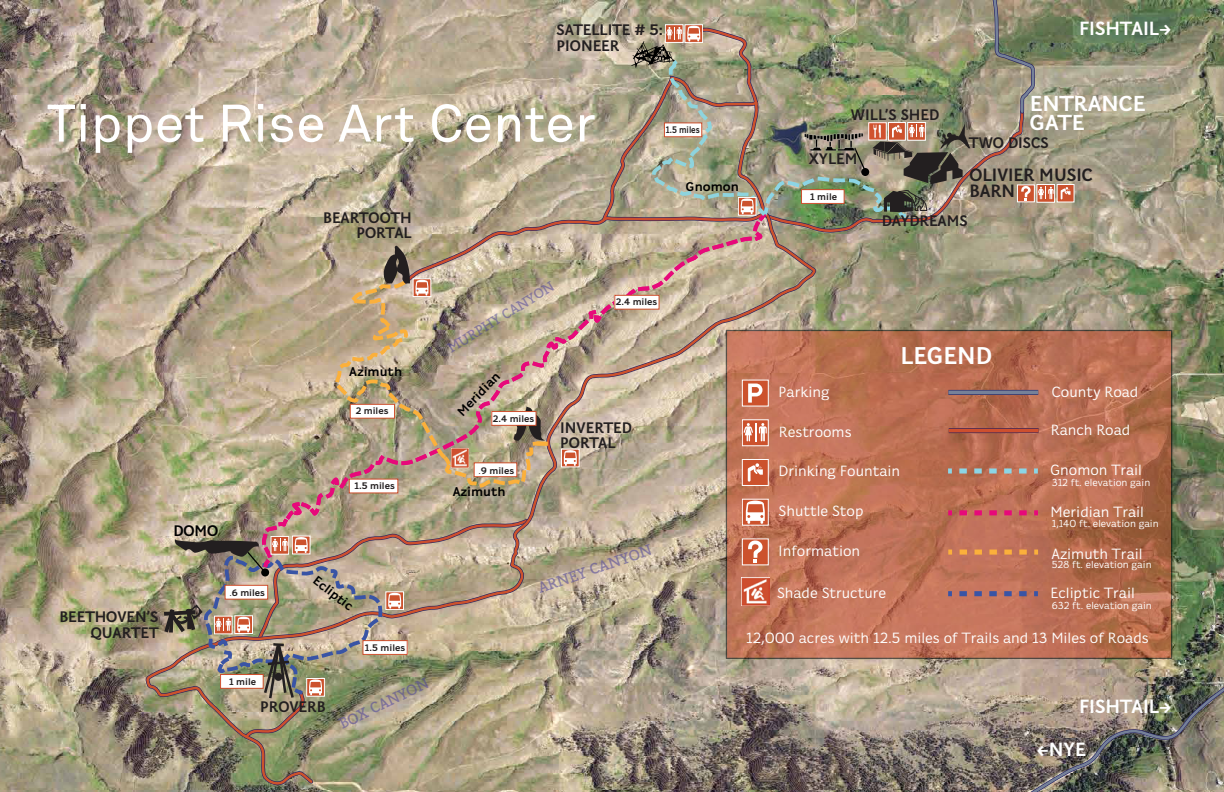
<style>
.page{position:relative;width:1224px;height:792px;background:#fff}
.page>*{position:absolute;margin:0;border:0;box-sizing:border-box;transform-origin:0 0}
.t1{font:52px "Akkurat Std";color:#fff}
.t2{font:700 24.2px "Karlo Sans";color:#fff}
.t3{font:700 21.6px/19px "Karlo Sans";color:#fff}
.t4{font:700 19px "Karlo Sans";color:#fff}
.t5{font:700 17.8px/16.5px "Karlo Sans";color:#231f20}
.t6{font:700 15.2px/15.2px "Karlo Sans";color:#231f20}
.t7{font:500 15.2px "Karlo Serif";color:rgb(81 71 154/.75)}
.t8{font:700 15.2px "Karlo Sans";color:#010101}
.t9{font:14.8px "Karlo Sans";color:#fff}
.t10{font:500 14px "Karlo Serif";color:rgb(81 71 154/.75)}
.t11{font:700 12.7px "Karlo Sans";color:#000}
.t12{font:10.2px "Karlo Sans";color:#fff}
.t13{font:700 9.5px "Karlo Sans";color:#231f20}
.t14{font:700 9.5px "Karlo Sans";color:#231f20;scale:.83 1}
.s1{font-family:"Karlo Serif"}
.s2{font-family:"Avenir Next";font-weight:400}
</style>
<div class="page">
<img style="left:0;top:0;width:160px;height:792px">
<img style="left:144px;top:211px;width:46px;height:579px">
<svg style="left:1054px;top:0;width:170px;height:523px;background:#9b886c"></svg>
<img style="left:192px;top:525px;width:1032px;height:267px">
<svg style="left:1059px;top:186px;width:13px;height:14px"></svg>
<div style="left:1057px;top:184px;width:17px;height:18px;border:1px solid #fff"></div>
<svg style="left:1061px;top:187px;width:10px;height:13px"></svg>
<div style="left:1037px;top:184px;width:18px;height:18px;border:1px solid #fff"></div>
<img style="left:160px;top:0;width:894px;height:741px">
<p class="t6" style="left:557px;top:23px;width:108px">SATELLITE # 5:<br>PIONEER</p>
<p class="t4" style="left:1079px;top:17px;width:94px">FISHTAIL<span class="s1">&gt;</span></p>
<h1 class="t1" style="left:47px;top:93px;width:550px">Tippet Rise Art Center</h1>
<p class="t6" style="left:323px;top:210px;width:90px;text-align:right">BEARTOOTH<br>PORTAL</p>
<p class="t14" style="left:666px;top:124px;width:42px">1.5 miles</p>
<p class="t11" style="left:686px;top:179px;width:55px">Gnomon</p>
<p class="t6" style="left:851px;top:107px;width:90px">WILL’S SHED</p>
<p class="t6" style="left:809px;top:151px;width:50px">XYLEM</p>
<p class="t13" style="left:810px;top:191px;width:28px">1 mile</p>
<h3 class="t3" style="left:1030px;top:94px;width:117px">ENTRANCE<br>GATE</h3>
<p class="t6" style="left:969px;top:136px;width:81px">TWO DISCS</p>
<p class="t5" style="left:969px;top:167px;width:125px">OLIVIER MUSIC<br>BARN</p>
<p class="t6" style="left:882px;top:213px;width:88px">DAYDREAMS</p>
<p class="t11" style="left:349px;top:364px;width:54px">Azimuth</p>
<p class="t13" style="left:356px;top:405px;width:34px">2 miles</p>
<p class="t6" style="left:59px;top:609px;width:101px;text-align:right">BEETHOVEN’S<br>QUARTET</p>
<p class="t8" style="left:173px;top:522px;width:46px">DOMO</p>
<p class="t13" style="left:355px;top:480px;width:42px">1.5 miles</p>
<p class="t13" style="left:229px;top:587px;width:37px"><span class="s2">.</span>6 miles</p>
<p class="t11" style="left:320px;top:573px;width:48px;rotate:38deg">Ecliptic</p>
<p class="t13" style="left:365px;top:642px;width:42px">1.5 miles</p>
<p class="t13" style="left:229px;top:676px;width:28px">1 mile</p>
<p class="t6" style="left:260px;top:700px;width:67px">PROVERB</p>
<p class="t7" style="left:336px;top:716px;width:99px;rotate:-26deg">BOX CANYON</p>
<p class="t10" style="left:445px;top:342px;width:123px;rotate:-32deg">MURPHY CANYON</p>
<p class="t13" style="left:616px;top:296px;width:43px">2.4 miles</p>
<p class="t11" style="left:454px;top:408px;width:56px;rotate:-46deg">Meridian</p>
<p class="t13" style="left:493px;top:412px;width:43px">2.4 miles</p>
<p class="t13" style="left:478px;top:464px;width:37px"><span class="s2">.</span>9 miles</p>
<p class="t11" style="left:453px;top:483px;width:54px">Azimuth</p>
<p class="t6" style="left:560px;top:420px;width:73px">INVERTED<br>PORTAL</p>
<p class="t7" style="left:536px;top:579px;width:121px;rotate:-19deg">ARNEY CANYON</p>
<p class="t9" style="left:779px;top:383px;width:52px">Parking</p>
<p class="t9" style="left:779px;top:422px;width:74px">Restrooms</p>
<h2 class="t2" style="left:901px;top:341px;width:93px">LEGEND</h2>
<p class="t9" style="left:779px;top:462px;width:123px">Drinking Fountain</p>
<p class="t9" style="left:779px;top:502px;width:86px">Shuttle Stop</p>
<p class="t9" style="left:779px;top:541px;width:83px">Information</p>
<p class="t9" style="left:777px;top:584px;width:111px">Shade Structure</p>
<p class="t9" style="left:1052px;top:383px;width:88px">County Road</p>
<p class="t9" style="left:1051px;top:421px;width:81px">Ranch Road</p>
<p class="t9" style="left:1050px;top:461px;width:93px">Gnomon Trail</p>
<p class="t12" style="left:1052px;top:476px;width:100px">312 ft. elevation gain</p>
<p class="t9" style="left:1051px;top:503px;width:95px">Meridian Trail</p>
<p class="t12" style="left:1052px;top:517px;width:109px">1,140 ft. elevation gain</p>
<p class="t9" style="left:1051px;top:544px;width:93px">Azimuth Trail</p>
<p class="t12" style="left:1052px;top:559px;width:101px">528 ft. elevation gain</p>
<p class="t9" style="left:1051px;top:583px;width:86px">Ecliptic Trail</p>
<p class="t12" style="left:1052px;top:600px;width:101px">632 ft. elevation gain</p>
<p class="t9" style="left:746px;top:629px;width:404px">12,000 acres with 12.5 miles of Trails and 13 Miles of Roads</p>
<p class="t4" style="left:1079px;top:694px;width:94px">FISHTAIL<span class="s1">&gt;</span></p>
<p class="t4" style="left:1037px;top:738px;width:51px">&lt;NYE</p>
</div>
